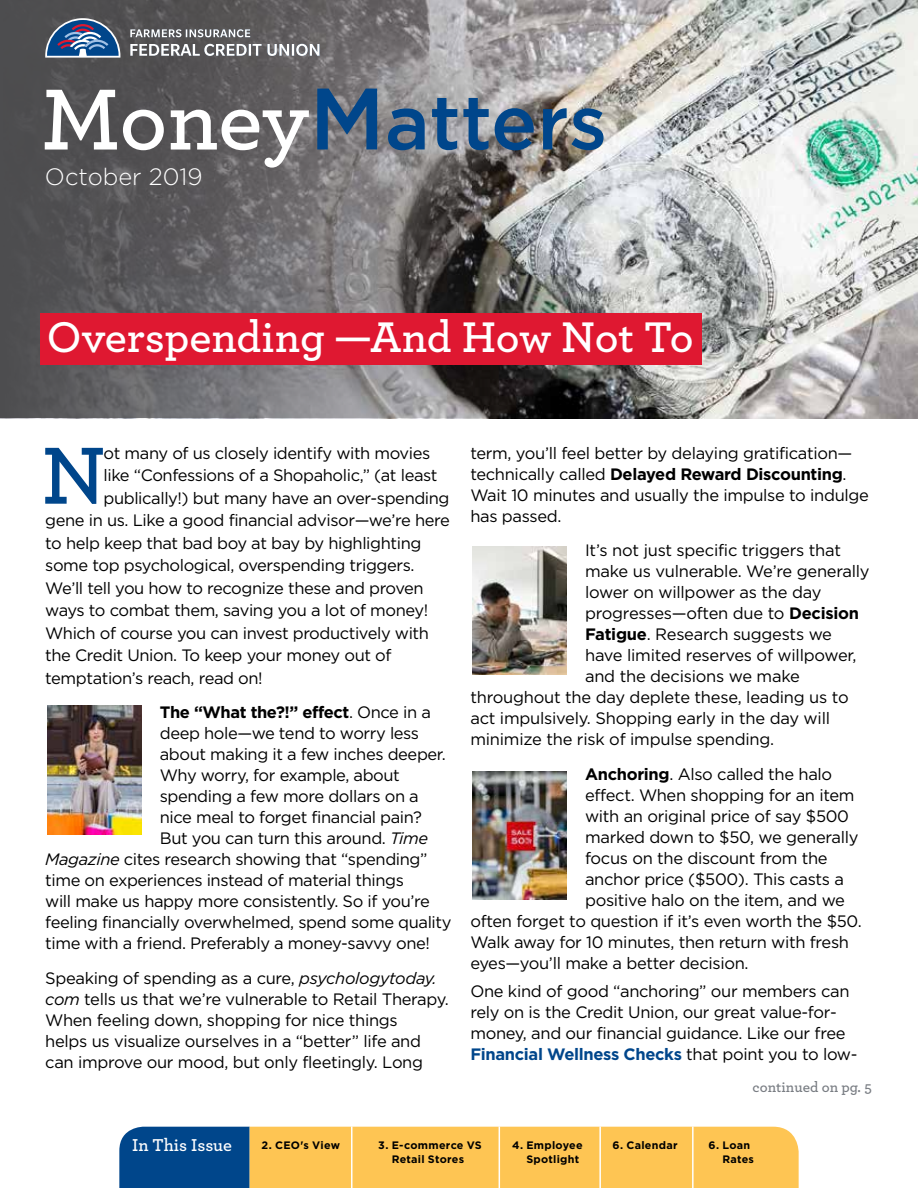
<style>
.page{position:relative;width:918px;height:1188px;background:#fff}
.page>*{position:absolute;margin:0;border:0;box-sizing:border-box;transform-origin:0 0}
.t1{font:600 90.9px "Archer";letter-spacing:-.005em;color:#fff}
.t2{font:600 84.9px "Archer";color:#00468b}
.t3{font:500 76.5px "Gotham";color:#00468b}
.t4{font:600 45px "Archer";letter-spacing:-.005em;color:#fff}
.t5{font:300 23.7px "Gotham";color:#fff}
.t6{font:600 18px "Archer";color:#fff}
.t7{font:16.5px/21px "Gotham";letter-spacing:-.025em;color:#000}
.t8{font:700 16.5px "Gotham";letter-spacing:-.025em;color:#000}
.t9{font:600 15px "Archer";color:#797d83}
.t10{font:700 10.8px/14.1px "Gotham";letter-spacing:.02em;color:#000}
.s1{font-size:87px}
.s2{font-weight:400}
.s3{font-style:italic}
.s4{font-weight:700}
.s5{font-weight:700;color:#00468b}
</style>
<div class="page">
<img style="left:554px;top:0;width:364px;height:418px">
<svg style="left:0;top:0;width:554px;height:418px;background:#6c696b"></svg>
<svg style="left:130px;top:29px;width:189px;height:27px"></svg>
<svg style="left:45px;top:18px;width:75px;height:40px;background:#526d93"></svg>
<svg style="left:119px;top:1127px;width:680px;height:61px;background:#cdad5f"></svg>
<hr style="left:351px;top:1126px;width:1px;height:62px;background:#fff">
<hr style="left:499px;top:1126px;width:1px;height:62px;background:#fff">
<hr style="left:599px;top:1126px;width:2px;height:62px;background:#fff">
<hr style="left:692px;top:1126px;width:2px;height:62px;background:#fff">
<div style="left:40px;top:313px;width:662px;height:51px;background:#df1831"></div>
<img style="left:47px;top:706px;width:95px;height:128px">
<img style="left:472px;top:546px;width:95px;height:129px">
<img style="left:472px;top:771px;width:95px;height:129px">
<h1 class="t1" style="left:41px;top:51px;width:270px">Money</h1>
<h3 class="t5" style="left:45px;top:162px;width:159px">October 2019</h3>
<h3 class="t3" style="left:309px;top:72px;width:299px"><span class="s1">M</span>atters</h3>
<h3 class="t4" style="left:47px;top:303px;width:648px">Overspending —And How Not To</h3>
<h2 class="t2" style="left:42px;top:412px;width:66px">N</h2>
<p class="t7" style="left:104px;top:442px;width:328px">ot many of us closely identify with movies</p>
<p class="t7" style="left:104px;top:465px;width:335px">like “Confessions of a Shopaholic,” (at least</p>
<p class="t7" style="left:104px;top:487px;width:348px">publically!) but many have an over-spending</p>
<p class="t7" style="left:45px;top:510px;width:406px">gene in us. Like a good financial advisor—we’re here</p>
<p class="t7" style="left:45px;top:532px;width:378px">to help keep that bad boy at bay by highlighting</p>
<p class="t7" style="left:45px;top:555px;width:371px">some top psychological, overspending triggers.</p>
<p class="t7" style="left:45px;top:577px;width:380px">We’ll tell you how to recognize these and proven</p>
<p class="t7" style="left:45px;top:600px;width:385px">ways to combat them, saving you a lot of money!</p>
<p class="t7" style="left:45px;top:622px;width:385px">Which of course you can invest productively with</p>
<p class="t7" style="left:45px;top:645px;width:348px">the Credit Union. To keep your money out of</p>
<p class="t7" style="left:45px;top:667px;width:219px">temptation’s reach, read on!</p>
<p class="t8" style="left:160px;top:701px;width:273px">The “What the?!” effect<span class="s2">. Once in a</span></p>
<p class="t7" style="left:160px;top:723px;width:261px">deep hole—we tend to worry less</p>
<p class="t7" style="left:160px;top:744px;width:287px">about making it a few inches deeper.</p>
<p class="t7" style="left:160px;top:765px;width:242px">Why worry, for example, about</p>
<p class="t7" style="left:160px;top:786px;width:260px">spending a few more dollars on a</p>
<p class="t7" style="left:160px;top:807px;width:264px">nice meal to forget financial pain?</p>
<p class="t7" style="left:160px;top:828px;width:270px">But you can turn this around. <span class="s3">Time</span></p>
<p class="t7" style="left:45px;top:849px;width:384px"><span class="s3">Magazine</span> cites research showing that “spending”</p>
<p class="t7" style="left:45px;top:870px;width:360px">time on experiences instead of material things</p>
<p class="t7" style="left:45px;top:891px;width:386px">will make us happy more consistently. So if you’re</p>
<p class="t7" style="left:45px;top:912px;width:408px">feeling financially overwhelmed, spend some quality</p>
<p class="t7" style="left:45px;top:933px;width:386px">time with a friend. Preferably a money-savvy one!</p>
<p class="t7" style="left:45px;top:967px;width:405px">Speaking of spending as a cure, <span class="s3">psychologytoday. com</span> tells us that we’re vulnerable to Retail Therapy.<br>When feeling down, shopping for nice things<br>helps us visualize ourselves in a “better” life and can improve our mood, but only fleetingly. Long</p>
<p class="t7" style="left:470px;top:442px;width:400px">term, you’ll feel better by delaying gratification— technically called <span class="s4">Delayed Reward Discounting</span>.<br>Wait 10 minutes and usually the impulse to indulge has passed.</p>
<p class="t7" style="left:585px;top:540px;width:258px">It’s not just specific triggers that</p>
<p class="t7" style="left:585px;top:561px;width:286px">make us vulnerable. We’re generally</p>
<p class="t7" style="left:585px;top:582px;width:238px">lower on willpower as the day</p>
<p class="t7" style="left:585px;top:603px;width:276px">progresses—often due to <span class="s4">Decision</span></p>
<p class="t7" style="left:585px;top:624px;width:248px"><span class="s4">Fatigue</span>. Research suggests we</p>
<p class="t7" style="left:585px;top:645px;width:273px">have limited reserves of willpower,</p>
<p class="t7" style="left:585px;top:666px;width:216px">and the decisions we make</p>
<p class="t7" style="left:470px;top:687px;width:380px">throughout the day deplete these, leading us to</p>
<p class="t7" style="left:470px;top:708px;width:361px">act impulsively. Shopping early in the day will</p>
<p class="t7" style="left:470px;top:729px;width:305px">minimize the risk of impulse spending.</p>
<p class="t7" style="left:585px;top:763px;width:249px"><span class="s4">Anchoring</span>. Also called the halo</p>
<p class="t7" style="left:585px;top:784px;width:271px">effect. When shopping for an item</p>
<p class="t7" style="left:585px;top:805px;width:265px">with an original price of say $500</p>
<p class="t7" style="left:585px;top:826px;width:275px">marked down to $50, we generally</p>
<p class="t7" style="left:585px;top:847px;width:244px">focus on the discount from the</p>
<p class="t7" style="left:585px;top:868px;width:260px">anchor price ($500). This casts a</p>
<p class="t7" style="left:585px;top:889px;width:261px">positive halo on the item, and we</p>
<p class="t7" style="left:470px;top:910px;width:393px">often forget to question if it’s even worth the $50.</p>
<p class="t7" style="left:470px;top:931px;width:380px">Walk away for 10 minutes, then return with fresh</p>
<p class="t7" style="left:470px;top:952px;width:280px">eyes—you’ll make a better decision.</p>
<p class="t7" style="left:470px;top:980px;width:389px">One kind of good “anchoring” our members can rely on is the Credit Union, our great value-for&shy;money, and our financial guidance. Like our free <span class="s5">Financial Wellness Checks</span> that point you to low-</p>
<p class="t9" style="left:753px;top:1076px;width:121px">continued on pg. 5</p>
<p class="t6" style="left:132px;top:1132px;width:101px">In This Issue</p>
<p class="t10" style="left:262px;top:1138px;width:80px">2. CEO's View</p>
<p class="t10" style="left:378px;top:1138px;width:105px;text-align:center">3. E-commerce VS<br>Retail Stores</p>
<p class="t10" style="left:526px;top:1138px;width:58px;text-indent:-14px">4. Employee<br>Spotlight</p>
<p class="t10" style="left:613px;top:1138px;width:67px">6. Calendar</p>
<p class="t10" style="left:722px;top:1138px;width:33px;text-indent:-14px">6. Loan<br>Rates</p>
</div>
